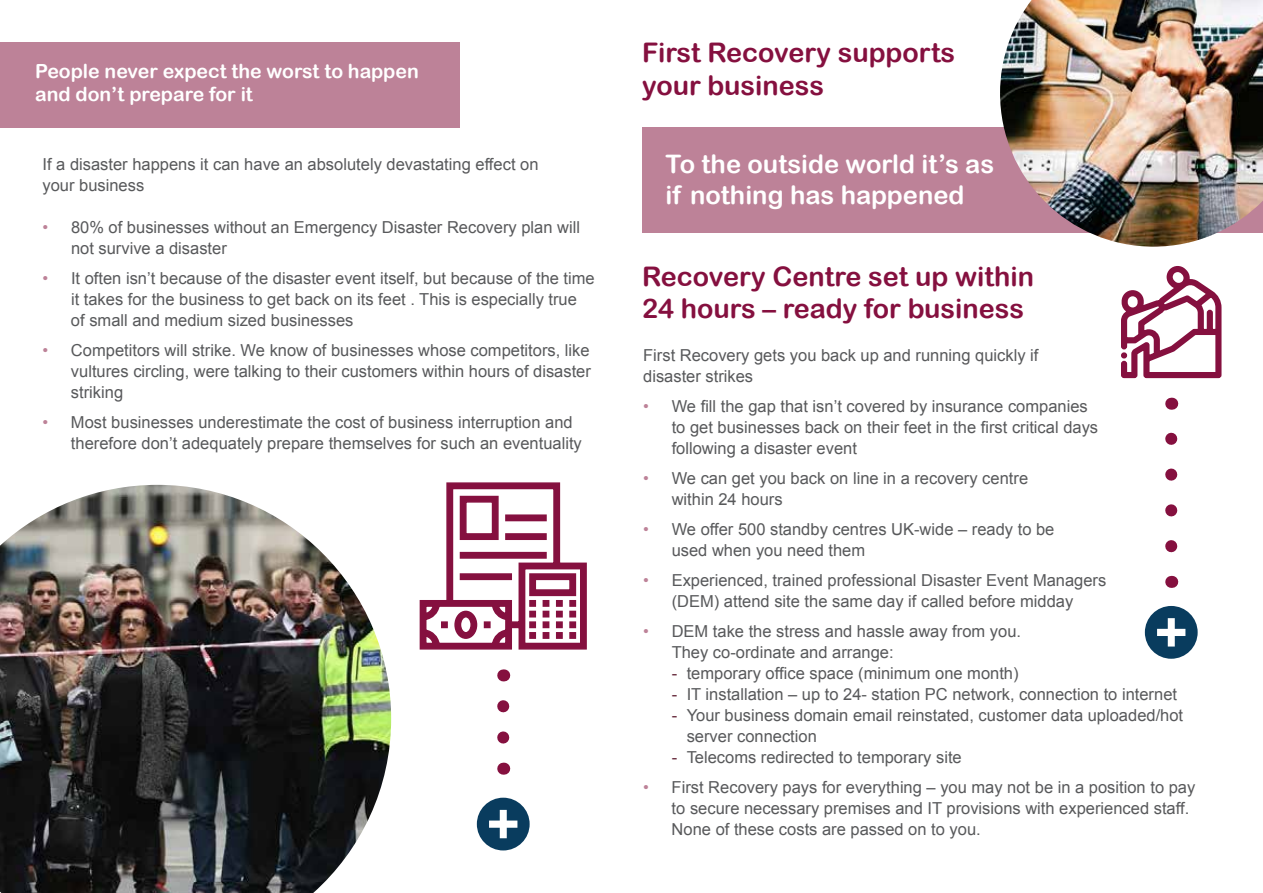
<style>
.page{position:relative;width:1263px;height:893px;background:#fff}
.page>*{position:absolute;margin:0;border:0;box-sizing:border-box;transform-origin:0 0}
.t1{font:27px/32.4px "Arial Rounded MT Bold";color:#85103f}
.t2{font:25.5px/30.6px "Arial Rounded MT Bold";color:#fff}
.t3{font:19.5px/23.4px "Arial Rounded MT Bold";color:#fff}
.t4{font:16.5px/21px "Arial";color:#58595b}
.s1{color:#bd8298}
.s2{color:#622335}
</style>
<div class="page">
<div style="left:0;top:43px;width:459px;height:85px;background:#bd8298"></div>
<img style="left:0;top:485px;width:391px;height:408px">
<svg style="left:497px;top:700px;width:12px;height:38px"></svg>
<svg style="left:503px;top:763px;width:1px;height:12px"></svg>
<svg style="left:503px;top:669px;width:1px;height:12px"></svg>
<svg style="left:419px;top:482px;width:168px;height:168px"></svg>
<svg style="left:505px;top:514px;width:42px;height:7px"></svg>
<svg style="left:505px;top:533px;width:42px;height:7px"></svg>
<svg style="left:460px;top:552px;width:87px;height:7px"></svg>
<div style="left:460px;top:573px;width:52px;height:7px;background:#85103f;border:2px solid #85103f"></div>
<svg style="left:477px;top:798px;width:53px;height:52px"></svg>
<div style="left:642px;top:128px;width:621px;height:105px;background:#bd8298"></div>
<svg style="left:1145px;top:606px;width:53px;height:53px"></svg>
<svg style="left:1165px;top:432px;width:12px;height:114px"></svg>
<svg style="left:1171px;top:576px;width:1px;height:12px"></svg>
<svg style="left:1171px;top:398px;width:1px;height:12px"></svg>
<img style="left:1000px;top:0;width:263px;height:247px">
<svg style="left:1121px;top:266px;width:101px;height:113px"></svg>
<p class="t3" style="left:35px;top:59px;width:385px">People never expect the worst to happen and don’t prepare for it</p>
<p class="t4" style="left:43px;top:154px;width:497px">If a disaster happens it can have an absolutely devastating effect on your business</p>
<p class="t4" style="left:71px;top:217px;width:510px;text-indent:-28px"><span class="s1">•</span> 80% of businesses without an Emergency Disaster Recovery plan will not survive a disaster</p>
<p class="t4" style="left:71px;top:268px;width:525px;text-indent:-28px"><span class="s1">•</span> It often isn’t because of the disaster event itself, but because of the time it takes for the business to get back on its feet . This is especially true of small and medium sized businesses</p>
<p class="t4" style="left:71px;top:340px;width:521px;text-align:justify;text-indent:-28px"><span class="s1">•</span> Competitors will strike. We know of businesses whose competitors, like vultures circling, were talking to their customers within hours of disaster striking</p>
<p class="t4" style="left:71px;top:412px;width:512px;text-indent:-28px"><span class="s1">•</span> Most businesses underestimate the cost of business interruption and therefore don’t adequately prepare themselves for such an eventuality</p>
<h1 class="t1" style="left:642px;top:36px;width:315px">First Recovery supports your business</h1>
<h2 class="t2" style="left:665px;top:148px;width:330px">To the outside world it’s as if nothing has happened</h2>
<h1 class="t1" style="left:642px;top:259px;width:393px">Recovery Centre set up within<br>24 hours – ready for business</h1>
<p class="t4" style="left:643px;top:345px;width:397px">First Recovery gets you back up and running quickly if disaster strikes</p>
<p class="t4" style="left:672px;top:396px;width:428px;text-indent:-28px"><span class="s1">•</span> We fill the gap that isn’t covered by insurance companies to get businesses back on their feet in the first critical days following a disaster event</p>
<p class="t4" style="left:672px;top:468px;width:358px;text-indent:-28px"><span class="s1">•</span> We can get you back on line in a recovery centre within 24 hours</p>
<p class="t4" style="left:672px;top:519px;width:384px;text-indent:-28px"><span class="s1">•</span> We offer 500 standby centres UK-wide – ready to be used when you need them</p>
<p class="t4" style="left:643px;top:570px;width:465px;text-align:center"><span class="s1">•</span> Experienced, trained professional Disaster Event Managers (DEM) attend site the same day if called before midday</p>
<p class="t4" style="left:672px;top:621px;width:351px;text-indent:-28px"><span class="s1">•</span> DEM take the stress and hassle away from you.<br>They co-ordinate and arrange:</p>
<p class="t4" style="left:672px;top:663px;width:348px"><span class="s2">-</span> temporary office space (minimum one month)</p>
<p class="t4" style="left:672px;top:684px;width:507px"><span class="s2">-</span> IT installation – up to 24- station PC network, connection to internet</p>
<p class="t4" style="left:687px;top:705px;width:498px;text-indent:-15px"><span class="s2">-</span> Your business domain email reinstated, customer data uploaded/hot server connection</p>
<p class="t4" style="left:672px;top:747px;width:292px"><span class="s2">-</span> Telecoms redirected to temporary site</p>
<p class="t4" style="left:672px;top:777px;width:525px;text-indent:-28px"><span class="s1">•</span> First Recovery pays for everything – you may not be in a position to pay to secure necessary premises and IT provisions with experienced staff.<br>None of these costs are passed on to you.</p>
</div>
